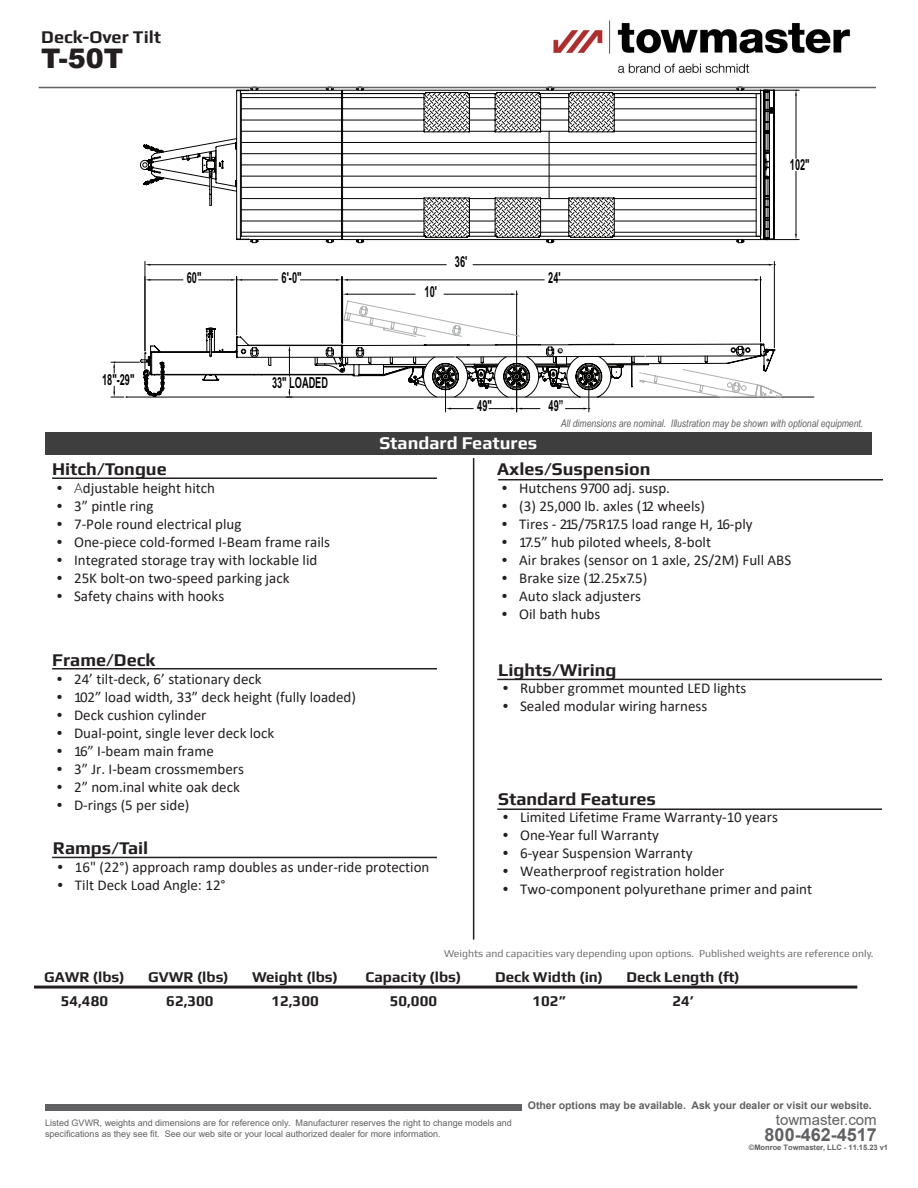
<style>
.page{position:relative;width:918px;height:1188px;background:#fff}
.page>*{position:absolute;margin:0;border:0;box-sizing:border-box;transform-origin:0 0}
.t1{font:900 27px "Arial";color:#231f20}
.t2{font:700 18px "Play";color:#231f20}
.t3{font:700 18px "Play";color:#fff}
.t4{font:700 18px "Arial";color:#616164}
.t5{font:700 15.15px "Arial Narrow";color:#040503;scale:.74 1}
.t6{font:15px "Calibri";color:#231f20}
.t7{font:700 15px "Play";color:#231f20}
.t8{font:15px "Arial";color:#616164}
.t9{font:10.5px "Play";color:#717275}
.t10{font:italic 10.5px "Arial Narrow";color:#616164}
.t11{font:700 10.5px "Arial";color:#616164}
.t12{font:9px/10.8px "Arial";color:#616164}
.t13{font:700 7.5px "Arial";color:#616164}
.s1{font-family:"Futura PT";font-weight:300}
</style>
<div class="page">
<svg style="left:241px;top:240px;width:516px;height:173px"></svg>
<hr style="left:516px;top:379px;width:1px;height:33px;background:#040503">
<hr style="left:588px;top:379px;width:1px;height:33px;background:#040503">
<hr style="left:516px;top:291px;width:1px;height:83px;background:#040503">
<hr style="left:342px;top:277px;width:1px;height:66px;background:#040503">
<hr style="left:760px;top:277px;width:1px;height:65px;background:#040503">
<hr style="left:348px;top:279px;width:196px;height:1px;background:#040503">
<hr style="left:559px;top:279px;width:196px;height:1px;background:#040503">
<hr style="left:341px;top:277px;width:1px;height:66px;background:#040503">
<hr style="left:242px;top:279px;width:36px;height:1px;background:#040503">
<hr style="left:300px;top:279px;width:36px;height:1px;background:#040503">
<hr style="left:236px;top:277px;width:1px;height:58px;background:#040503">
<hr style="left:150px;top:279px;width:33px;height:1px;background:#040503">
<hr style="left:199px;top:279px;width:32px;height:1px;background:#040503">
<hr style="left:145px;top:261px;width:1px;height:90px;background:#040503">
<hr style="left:774px;top:261px;width:1px;height:87px;background:#040503">
<hr style="left:150px;top:264px;width:296px;height:1px;background:#040503">
<hr style="left:473px;top:264px;width:296px;height:1px;background:#040503">
<hr style="left:763px;top:239px;width:36px;height:1px;background:#040503">
<hr style="left:763px;top:90px;width:36px;height:1px;background:#040503">
<hr style="left:796px;top:171px;width:1px;height:63px;background:#040503">
<hr style="left:796px;top:96px;width:1px;height:62px;background:#040503">
<svg style="left:795px;top:234px;width:2px;height:6px"></svg>
<svg style="left:511px;top:408px;width:29px;height:2px"></svg>
<svg style="left:565px;top:408px;width:25px;height:2px"></svg>
<svg style="left:336px;top:279px;width:12px;height:2px"></svg>
<svg style="left:231px;top:279px;width:11px;height:2px"></svg>
<svg style="left:111px;top:293px;width:672px;height:105px"></svg>
<svg style="left:143px;top:89px;width:632px;height:151px"></svg>
<svg style="left:795px;top:90px;width:2px;height:6px"></svg>
<div style="left:45px;top:1104px;width:476px;height:7px;background:#616164"></div>
<div style="left:45px;top:432px;width:826px;height:23px;background:#3e3e3f"></div>
<hr style="left:34px;top:986px;width:823px;height:3px;background:#231f20">
<hr style="left:473px;top:458px;width:1px;height:482px;background:#231f20">
<hr style="left:52px;top:477px;width:385px;height:2px;background:#231f20">
<hr style="left:52px;top:668px;width:385px;height:1px;background:#231f20">
<hr style="left:52px;top:857px;width:385px;height:1px;background:#231f20">
<hr style="left:498px;top:479px;width:385px;height:1px;background:#231f20">
<hr style="left:497px;top:679px;width:385px;height:1px;background:#231f20">
<hr style="left:497px;top:808px;width:385px;height:2px;background:#231f20">
<hr style="left:39px;top:87px;width:837px;height:1px;background:#616164">
<img style="left:553px;top:20px;width:298px;height:54px">
<p class="t2" style="left:41px;top:27px;width:121px">Deck-Over Tilt</p>
<h1 class="t1" style="left:41px;top:39px;width:84px">T-50T</h1>
<p class="t5" style="left:455px;top:251px;width:18px">36'</p>
<p class="t5" style="left:187px;top:266px;width:21px">60"</p>
<p class="t5" style="left:282px;top:266px;width:28px">6'-0"</p>
<p class="t5" style="left:548px;top:266px;width:18px">24'</p>
<p class="t5" style="left:425px;top:280px;width:18px">10'</p>
<p class="t5" style="left:102px;top:368px;width:45px">18"-29"</p>
<p class="t5" style="left:272px;top:371px;width:77px">33" LOADED</p>
<p class="t5" style="left:477px;top:395px;width:21px">49"</p>
<p class="t5" style="left:549px;top:395px;width:22px">49”</p>
<p class="t5" style="left:790px;top:153px;width:28px">102"</p>
<p class="t2" style="left:52px;top:458px;width:116px">Hitch/Tongue</p>
<p class="t6" style="left:52px;top:477px;width:165px"><span class="s1">• A</span>djustable height hitch</p>
<p class="t6" style="left:52px;top:495px;width:103px"><span class="s1">•</span> 3” pintle ring</p>
<p class="t6" style="left:52px;top:513px;width:191px"><span class="s1">•</span> 7-Pole round electrical plug</p>
<p class="t6" style="left:52px;top:531px;width:279px"><span class="s1">•</span> One-piece cold-formed I-Beam frame rails</p>
<p class="t6" style="left:52px;top:549px;width:267px"><span class="s1">•</span> Integrated storage tray with lockable lid</p>
<p class="t6" style="left:52px;top:567px;width:239px"><span class="s1">•</span> 25K bolt-on two-speed parking jack</p>
<p class="t6" style="left:52px;top:585px;width:174px"><span class="s1">•</span> Safety chains with hooks</p>
<p class="t3" style="left:379px;top:432px;width:159px">Standard Features</p>
<p class="t10" style="left:561px;top:416px;width:304px">All dimensions are nominal. Illustration may be shown with optional equipment.</p>
<p class="t2" style="left:497px;top:458px;width:155px">Axles/Suspension</p>
<p class="t6" style="left:497px;top:477px;width:174px"><span class="s1">•</span> Hutchens 9700 adj. susp.</p>
<p class="t6" style="left:497px;top:495px;width:209px"><span class="s1">•</span> (3) 25,000 lb. axles (12 wheels)</p>
<p class="t6" style="left:497px;top:513px;width:257px"><span class="s1">•</span> Tires - 215/75R17.5 load range H, 16-ply</p>
<p class="t6" style="left:497px;top:531px;width:215px"><span class="s1">•</span> 17.5” hub piloted wheels, 8-bolt</p>
<p class="t6" style="left:497px;top:549px;width:296px"><span class="s1">•</span> Air brakes (sensor on 1 axle, 2S/2M) Full ABS</p>
<p class="t6" style="left:497px;top:567px;width:152px"><span class="s1">•</span> Brake size (12.25x7.5)</p>
<p class="t6" style="left:497px;top:585px;width:145px"><span class="s1">•</span> Auto slack adjusters</p>
<p class="t6" style="left:497px;top:603px;width:105px"><span class="s1">•</span> Oil bath hubs</p>
<p class="t2" style="left:52px;top:649px;width:105px">Frame/Deck</p>
<p class="t6" style="left:52px;top:668px;width:211px"><span class="s1">•</span> 24’ tilt-deck, 6’ stationary deck</p>
<p class="t6" style="left:52px;top:686px;width:305px"><span class="s1">•</span> 102” load width, 33” deck height (fully loaded)</p>
<p class="t6" style="left:52px;top:704px;width:156px"><span class="s1">•</span> Deck cushion cylinder</p>
<p class="t6" style="left:52px;top:722px;width:224px"><span class="s1">•</span> Dual-point, single lever deck lock</p>
<p class="t6" style="left:52px;top:740px;width:163px"><span class="s1">•</span> 16” I-beam main frame</p>
<p class="t6" style="left:52px;top:758px;width:193px"><span class="s1">•</span> 3” Jr. I-beam crossmembers</p>
<p class="t6" style="left:52px;top:776px;width:189px"><span class="s1">•</span> 2” nom.inal white oak deck</p>
<p class="t6" style="left:52px;top:794px;width:139px"><span class="s1">•</span> D-rings (5 per side)</p>
<p class="t2" style="left:53px;top:838px;width:97px">Ramps/Tail</p>
<p class="t6" style="left:53px;top:857px;width:378px"><span class="s1">•</span> 16" (22°) approach ramp doubles as under-ride protection</p>
<p class="t6" style="left:53px;top:875px;width:174px"><span class="s1">•</span> Tilt Deck Load Angle: 12°</p>
<p class="t2" style="left:498px;top:659px;width:120px">Lights/Wiring</p>
<p class="t6" style="left:498px;top:678px;width:250px"><span class="s1">•</span> Rubber grommet mounted LED lights</p>
<p class="t6" style="left:498px;top:696px;width:211px"><span class="s1">•</span> Sealed modular wiring harness</p>
<p class="t2" style="left:498px;top:788px;width:159px">Standard Features</p>
<p class="t6" style="left:498px;top:807px;width:281px"><span class="s1">•</span> Limited Lifetime Frame Warranty-10 years</p>
<p class="t6" style="left:498px;top:825px;width:162px"><span class="s1">•</span> One-Year full Warranty</p>
<p class="t6" style="left:498px;top:843px;width:196px"><span class="s1">•</span> 6-year Suspension Warranty</p>
<p class="t6" style="left:498px;top:861px;width:228px"><span class="s1">•</span> Weatherproof registration holder</p>
<p class="t6" style="left:498px;top:879px;width:315px"><span class="s1">•</span> Two-component polyurethane primer and paint</p>
<p class="t9" style="left:444px;top:947px;width:431px">Weights and capacities vary depending upon options. Published weights are reference only.</p>
<p class="t7" style="left:44px;top:968px;width:82px">GAWR (lbs)</p>
<p class="t7" style="left:148px;top:968px;width:82px">GVWR (lbs)</p>
<p class="t7" style="left:252px;top:968px;width:87px">Weight (lbs)</p>
<p class="t7" style="left:366px;top:968px;width:97px">Capacity (lbs)</p>
<p class="t7" style="left:495px;top:968px;width:110px">Deck Width (in)</p>
<p class="t7" style="left:626px;top:968px;width:115px">Deck Length (ft)</p>
<p class="t7" style="left:61px;top:992px;width:49px">54,480</p>
<p class="t7" style="left:166px;top:992px;width:49px">62,300</p>
<p class="t7" style="left:271px;top:992px;width:49px">12,300</p>
<p class="t7" style="left:390px;top:992px;width:49px">50,000</p>
<p class="t7" style="left:533px;top:992px;width:35px">102”</p>
<p class="t7" style="left:673px;top:992px;width:23px">24’</p>
<p class="t12" style="left:45px;top:1118px;width:468px">Listed GVWR, weights and dimensions are for reference only. Manufacturer reserves the right to change models and specifications as they see fit. See our web site or your local authorized dealer for more information.</p>
<p class="t11" style="left:528px;top:1098px;width:345px">Other options may be available. Ask your dealer or visit our website.</p>
<p class="t8" style="left:776px;top:1109px;width:102px">towmaster.com</p>
<p class="t4" style="left:765px;top:1122px;width:114px">800-462-4517</p>
<p class="t13" style="left:749px;top:1142px;width:141px">©Monroe Towmaster, LLC - 11.15.23 v1</p>
</div>
